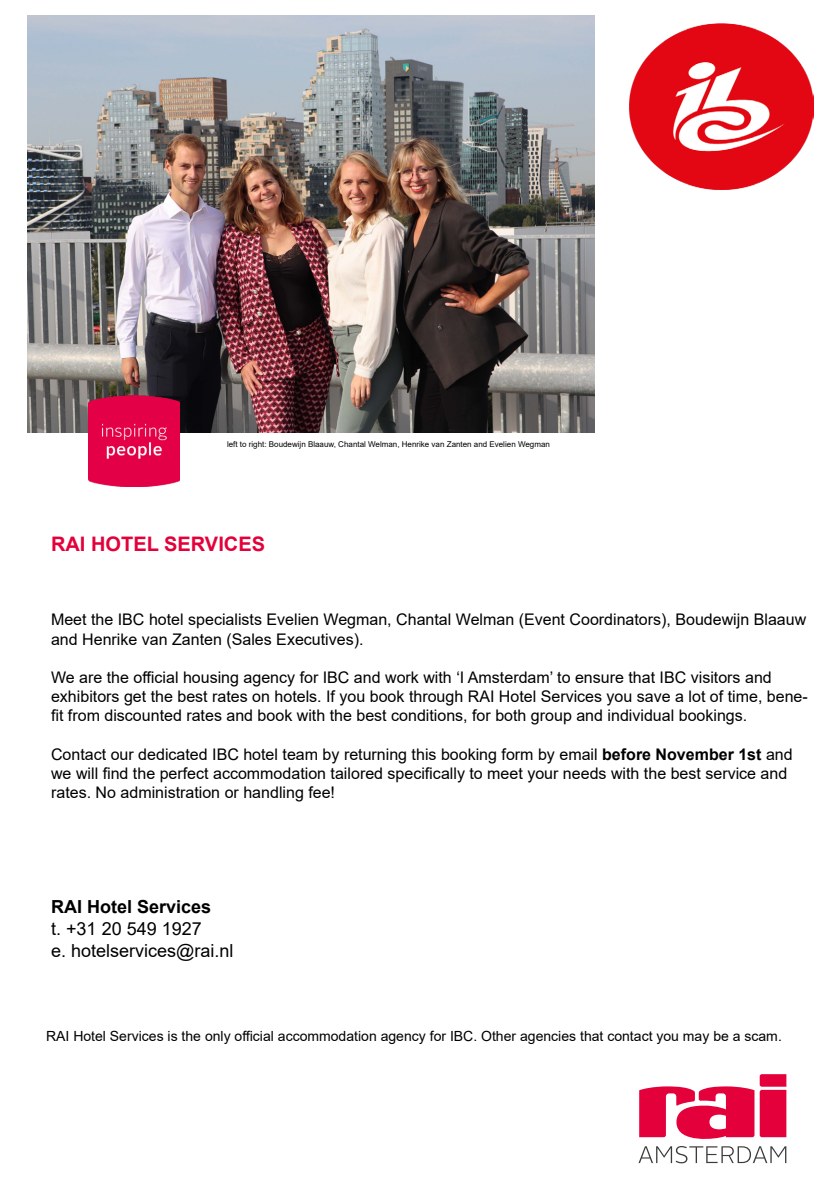
<style>
.page{position:relative;width:840px;height:1191px;background:#fff}
.page>*{position:absolute;margin:0;border:0;box-sizing:border-box;transform-origin:0 0}
.t1{font:700 20px "Arial";color:#e4003a}
.t2{font:18px/21.6px "Arial";color:#000}
.t3{font:700 18px "Arial";color:#000}
.t4{font:16px/19.2px "Arial";color:#000}
.t5{font:14px "Arial";color:#000}
.t6{font:8px "Arial";color:#000}
.s1{font-weight:700}
</style>
<div class="page">
<svg style="left:638px;top:1074px;width:148px;height:89px"></svg>
<img style="left:27px;top:15px;width:567px;height:417px">
<img style="left:88px;top:395px;width:91px;height:91px">
<img style="left:629px;top:23px;width:184px;height:166px">
<p class="t6" style="left:227px;top:438px;width:324px">left to right: Boudewijn Blaauw, Chantal Welman, Henrike van Zanten and Evelien Wegman</p>
<p class="t1" style="left:51px;top:530px;width:215px">RAI HOTEL SERVICES</p>
<p class="t4" style="left:51px;top:610px;width:756px">Meet the IBC hotel specialists Evelien Wegman, Chantal Welman (Event Coordinators), Boudewijn Blaauw and Henrike van Zanten (Sales Executives).</p>
<p class="t4" style="left:51px;top:667px;width:757px">We are the official housing agency for IBC and work with ‘I Amsterdam’ to ensure that IBC visitors and exhibitors get the best rates on hotels. If you book through RAI Hotel Services you save a lot of time, bene&shy;fit from discounted rates and book with the best conditions, for both group and individual bookings.</p>
<p class="t4" style="left:51px;top:744px;width:742px">Contact our dedicated IBC hotel team by returning this booking form by email <span class="s1">before November 1st</span> and we will find the perfect accommodation tailored specifically to meet your needs with the best service and rates. No administration or handling fee!</p>
<p class="t3" style="left:51px;top:894px;width:162px">RAI Hotel Services</p>
<p class="t2" style="left:51px;top:917px;width:184px">t. +31 20 549 1927<br>e. hotelservices@rai.nl</p>
<p class="t5" style="left:46px;top:1026px;width:736px">RAI Hotel Services is the only official accommodation agency for IBC. Other agencies that contact you may be a scam.</p>
</div>
